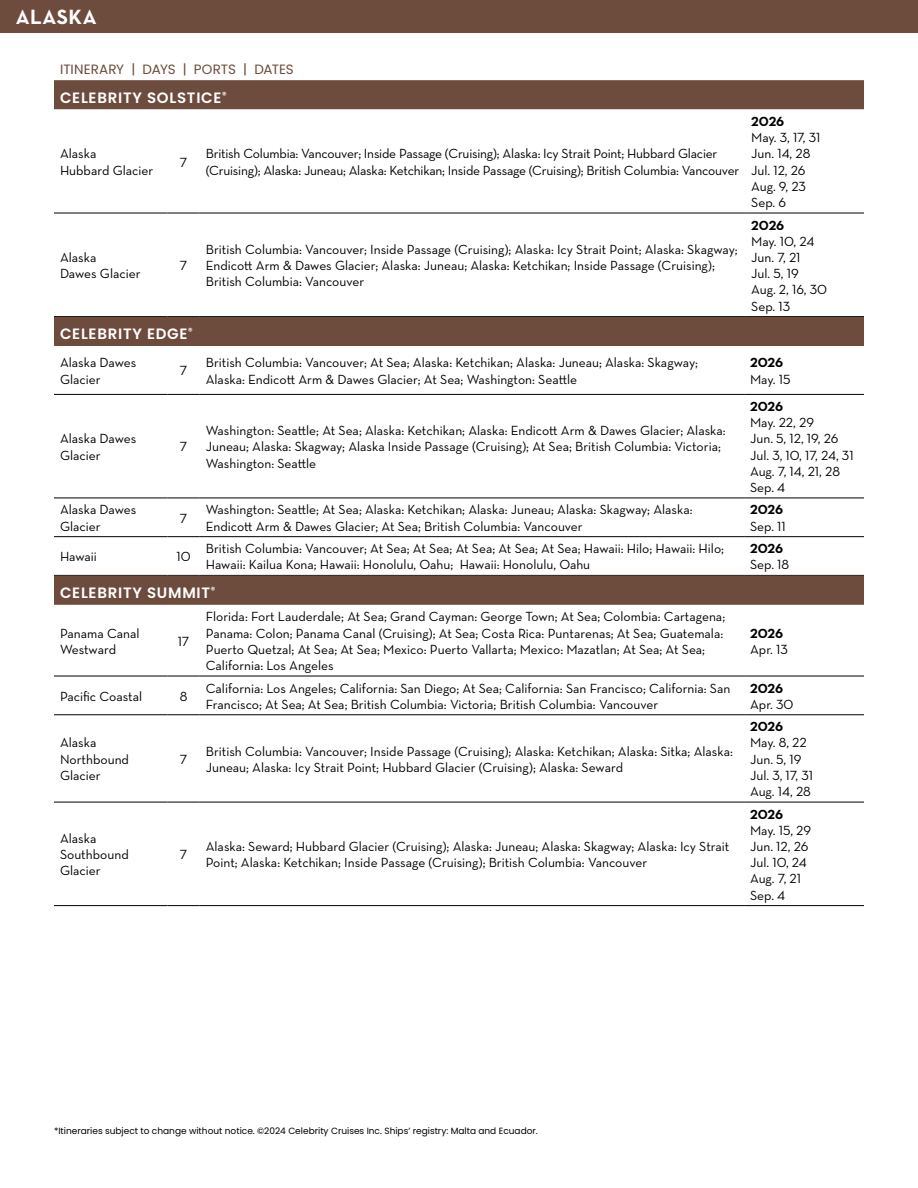
<style>
.page{position:relative;width:918px;height:1188px;background:#fff}
.page>*{position:absolute;margin:0;border:0;box-sizing:border-box;transform-origin:0 0}
.t1{font:700 21px "Neutraface Text";letter-spacing:.025em;color:#fff}
.t2{font:600 15px "Poppins";letter-spacing:.05em;color:#fff}
.t3{font:13.5px/16.2px "Neutraface Text";color:#000}
.t4{font:700 13.5px "Neutraface Text";letter-spacing:-.01em;color:#000}
.t5{font:13.5px "Poppins";color:#6e4c3d}
.t6{font:9px "Poppins";color:#000}
</style>
<div class="page">
<div style="left:54px;top:80px;width:810px;height:29px;background:#6e4c3d"></div>
<svg style="left:54px;top:109px;width:810px;height:104px"></svg>
<hr style="left:54px;top:213px;width:113px;height:1px;background:#000">
<hr style="left:167px;top:213px;width:33px;height:1px;background:#000">
<hr style="left:200px;top:213px;width:545px;height:1px;background:#000">
<hr style="left:745px;top:213px;width:119px;height:1px;background:#000">
<hr style="left:54px;top:316px;width:113px;height:1px;background:#000">
<hr style="left:167px;top:316px;width:33px;height:1px;background:#000">
<hr style="left:200px;top:316px;width:545px;height:1px;background:#000">
<hr style="left:745px;top:316px;width:119px;height:1px;background:#000">
<div style="left:54px;top:317px;width:810px;height:29px;background:#6e4c3d"></div>
<svg style="left:54px;top:393px;width:810px;height:182px"></svg>
<hr style="left:54px;top:394px;width:113px;height:1px;background:#000">
<hr style="left:167px;top:394px;width:33px;height:1px;background:#000">
<hr style="left:200px;top:394px;width:544px;height:1px;background:#000">
<hr style="left:744px;top:394px;width:120px;height:1px;background:#000">
<hr style="left:54px;top:498px;width:113px;height:1px;background:#000">
<hr style="left:54px;top:536px;width:113px;height:1px;background:#000">
<hr style="left:54px;top:575px;width:113px;height:1px;background:#000">
<hr style="left:167px;top:498px;width:33px;height:1px;background:#000">
<hr style="left:167px;top:536px;width:33px;height:1px;background:#000">
<hr style="left:167px;top:575px;width:33px;height:1px;background:#000">
<hr style="left:200px;top:498px;width:544px;height:1px;background:#000">
<hr style="left:200px;top:536px;width:544px;height:1px;background:#000">
<hr style="left:200px;top:575px;width:544px;height:1px;background:#000">
<hr style="left:744px;top:498px;width:120px;height:1px;background:#000">
<hr style="left:744px;top:536px;width:120px;height:1px;background:#000">
<hr style="left:744px;top:575px;width:120px;height:1px;background:#000">
<div style="left:54px;top:576px;width:810px;height:29px;background:#6e4c3d"></div>
<svg style="left:54px;top:675px;width:810px;height:127px"></svg>
<hr style="left:54px;top:676px;width:113px;height:1px;background:#000">
<hr style="left:167px;top:676px;width:33px;height:1px;background:#000">
<hr style="left:200px;top:676px;width:544px;height:1px;background:#000">
<hr style="left:744px;top:676px;width:120px;height:1px;background:#000">
<hr style="left:54px;top:714px;width:113px;height:1px;background:#000">
<hr style="left:54px;top:802px;width:113px;height:1px;background:#000">
<hr style="left:54px;top:905px;width:113px;height:1px;background:#000">
<hr style="left:167px;top:714px;width:33px;height:1px;background:#000">
<hr style="left:167px;top:802px;width:33px;height:1px;background:#000">
<hr style="left:167px;top:905px;width:33px;height:1px;background:#000">
<hr style="left:200px;top:714px;width:544px;height:1px;background:#000">
<hr style="left:200px;top:802px;width:544px;height:1px;background:#000">
<hr style="left:200px;top:905px;width:544px;height:1px;background:#000">
<hr style="left:744px;top:714px;width:120px;height:1px;background:#000">
<hr style="left:744px;top:802px;width:120px;height:1px;background:#000">
<hr style="left:744px;top:905px;width:120px;height:1px;background:#000">
<div style="left:0;top:0;width:918px;height:32px;background:#6e4c3d"></div>
<h1 class="t1" style="left:16px;top:3px;width:83px">ALASKA</h1>
<p class="t5" style="left:60px;top:62px;width:235px">ITINERARY | DAYS | PORTS | DATES</p>
<p class="t2" style="left:60px;top:89px;width:168px">CELEBRITY SOLSTICE<sup>®</sup></p>
<p class="t3" style="left:60px;top:146px;width:95px">Alaska<br>Hubbard Glacier</p>
<p class="t3" style="left:180px;top:154px;width:9px">7</p>
<p class="t3" style="left:206px;top:146px;width:535px">British Columbia: Vancouver; Inside Passage (Cruising); Alaska: Icy Strait Point; Hubbard Glacier (Cruising); Alaska: Juneau; Alaska: Ketchikan; Inside Passage (Cruising); British Columbia: Vancouver</p>
<p class="t3" style="left:60px;top:249px;width:82px">Alaska<br>Dawes Glacier</p>
<p class="t3" style="left:180px;top:257px;width:9px">7</p>
<p class="t3" style="left:206px;top:241px;width:533px">British Columbia: Vancouver; Inside Passage (Cruising); Alaska: Icy Strait Point; Alaska: Skagway;<br>Endicott Arm &amp; Dawes Glacier; Alaska: Juneau; Alaska: Ketchikan; Inside Passage (Cruising);<br>British Columbia: Vancouver</p>
<p class="t4" style="left:751px;top:113px;width:35px">2026</p>
<p class="t3" style="left:751px;top:129px;width:71px">May. 3, 17, 31<br>Jun. 14, 28<br>Jul. 12, 26<br>Aug. 9, 23<br>Sep. 6</p>
<p class="t4" style="left:751px;top:216px;width:35px">2026</p>
<p class="t3" style="left:751px;top:233px;width:78px">May. 10, 24<br>Jun. 7, 21<br>Jul. 5, 19<br>Aug. 2, 16, 30<br>Sep. 13</p>
<p class="t2" style="left:60px;top:325px;width:134px">CELEBRITY EDGE<sup>®</sup></p>
<p class="t3" style="left:60px;top:355px;width:78px">Alaska Dawes<br>Glacier</p>
<p class="t3" style="left:180px;top:363px;width:9px">7</p>
<p class="t3" style="left:206px;top:355px;width:494px">British Columbia: Vancouver; At Sea; Alaska: Ketchikan; Alaska: Juneau; Alaska: Skagway;<br>Alaska: Endicott Arm &amp; Dawes Glacier; At Sea; Washington: Seattle</p>
<p class="t4" style="left:750px;top:354px;width:35px">2026</p>
<p class="t3" style="left:750px;top:371px;width:42px">May. 15</p>
<p class="t3" style="left:60px;top:430px;width:78px">Alaska Dawes<br>Glacier</p>
<p class="t3" style="left:180px;top:439px;width:9px">7</p>
<p class="t3" style="left:206px;top:422px;width:521px">Washington: Seattle; At Sea; Alaska: Ketchikan; Alaska: Endicott Arm &amp; Dawes Glacier; Alaska:<br>Juneau; Alaska: Skagway; Alaska Inside Passage (Cruising); At Sea; British Columbia: Victoria;<br>Washington: Seattle</p>
<p class="t4" style="left:750px;top:398px;width:35px">2026</p>
<p class="t3" style="left:750px;top:414px;width:105px">May. 22, 29<br>Jun. 5, 12, 19, 26<br>Jul. 3, 10, 17, 24, 31<br>Aug. 7, 14, 21, 28<br>Sep. 4</p>
<p class="t3" style="left:60px;top:502px;width:78px">Alaska Dawes<br>Glacier</p>
<p class="t3" style="left:180px;top:510px;width:9px">7</p>
<p class="t3" style="left:206px;top:502px;width:488px">Washington: Seattle; At Sea; Alaska: Ketchikan; Alaska: Juneau; Alaska: Skagway; Alaska:<br>Endicott Arm &amp; Dawes Glacier; At Sea; British Columbia: Vancouver</p>
<p class="t4" style="left:750px;top:501px;width:35px">2026</p>
<p class="t3" style="left:750px;top:518px;width:37px">Sep. 11</p>
<p class="t3" style="left:60px;top:548px;width:38px">Hawaii</p>
<p class="t3" style="left:176px;top:548px;width:16px">10</p>
<p class="t3" style="left:206px;top:540px;width:520px">British Columbia: Vancouver; At Sea; At Sea; At Sea; At Sea; At Sea; Hawaii: Hilo; Hawaii: Hilo;<br>Hawaii: Kailua Kona; Hawaii: Honolulu, Oahu; Hawaii: Honolulu, Oahu</p>
<p class="t4" style="left:750px;top:540px;width:35px">2026</p>
<p class="t3" style="left:750px;top:557px;width:41px">Sep. 18</p>
<p class="t2" style="left:60px;top:584px;width:157px">CELEBRITY SUMMIT<sup>®</sup></p>
<p class="t3" style="left:60px;top:625px;width:81px">Panama Canal<br>Westward</p>
<p class="t3" style="left:178px;top:633px;width:13px">17</p>
<p class="t3" style="left:206px;top:609px;width:521px">Florida: Fort Lauderdale; At Sea; Grand Cayman: George Town; At Sea; Colombia: Cartagena; Panama: Colon; Panama Canal (Cruising); At Sea; Costa Rica: Puntarenas; At Sea; Guatemala:<br>Puerto Quetzal; At Sea; At Sea; Mexico: Puerto Vallarta; Mexico: Mazatlan; At Sea; At Sea; California: Los Angeles</p>
<p class="t4" style="left:750px;top:624px;width:35px">2026</p>
<p class="t3" style="left:750px;top:641px;width:39px">Apr. 13</p>
<p class="t3" style="left:60px;top:688px;width:84px">Pacific Coastal</p>
<p class="t3" style="left:180px;top:688px;width:9px">8</p>
<p class="t3" style="left:206px;top:680px;width:526px">California: Los Angeles; California: San Diego; At Sea; California: San Francisco; California: San<br>Francisco; At Sea; At Sea; British Columbia: Victoria; British Columbia: Vancouver</p>
<p class="t4" style="left:750px;top:679px;width:35px">2026</p>
<p class="t3" style="left:750px;top:696px;width:45px">Apr. 30</p>
<p class="t3" style="left:60px;top:735px;width:71px">Alaska<br>Northbound<br>Glacier</p>
<p class="t3" style="left:60px;top:830px;width:70px">Alaska<br>Southbound<br>Glacier</p>
<p class="t3" style="left:180px;top:751px;width:9px">7</p>
<p class="t3" style="left:206px;top:743px;width:529px">British Columbia: Vancouver; Inside Passage (Cruising); Alaska: Ketchikan; Alaska: Sitka; Alaska:<br>Juneau; Alaska: Icy Strait Point; Hubbard Glacier (Cruising); Alaska: Seward</p>
<p class="t3" style="left:180px;top:846px;width:9px">7</p>
<p class="t3" style="left:206px;top:838px;width:525px">Alaska: Seward; Hubbard Glacier (Cruising); Alaska: Juneau; Alaska: Skagway; Alaska: Icy Strait<br>Point; Alaska: Ketchikan; Inside Passage (Cruising); British Columbia: Vancouver</p>
<p class="t4" style="left:750px;top:718px;width:35px">2026</p>
<p class="t3" style="left:750px;top:735px;width:65px">May. 8, 22<br>Jun. 5, 19<br>Jul. 3, 17, 31<br>Aug. 14, 28</p>
<p class="t4" style="left:750px;top:805px;width:35px">2026</p>
<p class="t3" style="left:750px;top:822px;width:63px">May. 15, 29<br>Jun. 12, 26<br>Jul. 10, 24<br>Aug. 7, 21<br>Sep. 4</p>
<p class="t6" style="left:54px;top:1126px;width:485px">*Itineraries subject to change without notice. ©2024 Celebrity Cruises Inc. Ships’ registry: Malta and Ecuador.</p>
</div>
